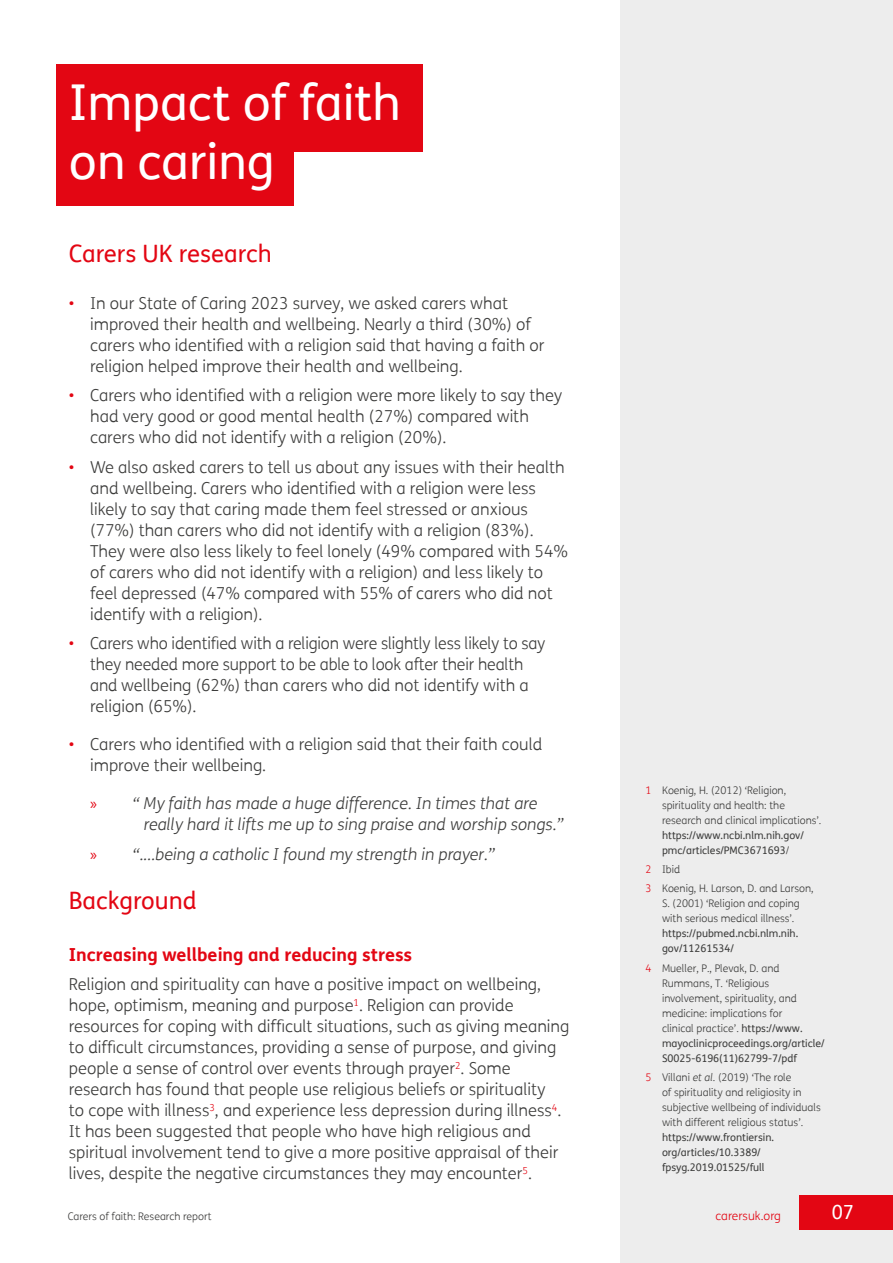
<style>
.page{position:relative;width:893px;height:1263px;background:#fff}
.page>*{position:absolute;margin:0;border:0;box-sizing:border-box;transform-origin:0 0}
.H2_-Section_header{font:49.5px/59.4px "FS Me";letter-spacing:-.005em;color:#fff}
.H3_-_Subheader{font:24px "FS Me";color:#e30613}
.t1{font:19.5px "FS Me";color:#fff}
.H4_-_Red{font:700 18px "FS Me";color:#e30613}
.P_-_Body{font:300 16.5px/21px "FS Me";color:#3c3c3b}
.P_-_Bullet_indent{font:italic 300 16.5px/21px "FS Me";color:#3c3c3b}
.t2{font:300 12px "FS Me";color:#e30613}
.t3{font:300 10.5px/15px "FS Me";color:#3c3c3b}
.t4{font:10.5px/15px "FS Me";color:#3c3c3b}
.s1{color:#e30613}
.s2{font-family:"Myriad Pro";font-weight:400;font-style:normal;color:#e30613}
.s3{font-weight:300}
.s4{font-weight:400}
.s5{font-style:italic}
</style>
<div class="page">
<hr style="left:0;top:0;width:1px;height:1263px;background:#ededed">
<div style="left:620px;top:0;width:273px;height:1263px;background:#ededed"></div>
<div style="left:56px;top:64px;width:367px;height:88px;background:#e30613"></div>
<div style="left:56px;top:133px;width:237px;height:72px;background:#e30613"></div>
<div style="left:799px;top:1195px;width:94px;height:34px;background:#e30613"></div>
<h2 class="H2_-Section_header" style="left:69px;top:72px;width:334px">Impact of faith on caring</h2>
<h3 class="H3_-_Subheader" style="left:69px;top:237px;width:204px">Carers UK research</h3>
<p class="P_-_Body" style="left:90px;top:292px;width:456px;text-indent:-21px"><span class="s1">•</span> In our State of Caring 2023 survey, we asked carers what improved their health and wellbeing. Nearly a third (30%) of carers who identified with a religion said that having a faith or religion helped improve their health and wellbeing.</p>
<p class="P_-_Body" style="left:90px;top:384px;width:473px;text-indent:-21px"><span class="s1">•</span> Carers who identified with a religion were more likely to say they had very good or good mental health (27%) compared with carers who did not identify with a religion (20%).</p>
<p class="P_-_Body" style="left:90px;top:456px;width:479px;text-indent:-21px"><span class="s1">•</span> We also asked carers to tell us about any issues with their health and wellbeing. Carers who identified with a religion were less likely to say that caring made them feel stressed or anxious (77%) than carers who did not identify with a religion (83%).<br>They were also less likely to feel lonely (49% compared with 54% of carers who did not identify with a religion) and less likely to feel depressed (47% compared with 55% of carers who did not identify with a religion).</p>
<p class="P_-_Body" style="left:90px;top:632px;width:457px;text-indent:-21px"><span class="s1">•</span> Carers who identified with a religion were slightly less likely to say they needed more support to be able to look after their health and wellbeing (62%) than carers who did not identify with a religion (65%).</p>
<p class="P_-_Body" style="left:90px;top:734px;width:454px;text-indent:-21px"><span class="s1">•</span> Carers who identified with a religion said that their faith could improve their wellbeing.</p>
<p class="P_-_Bullet_indent" style="left:144px;top:792px;width:422px;text-indent:-54px"><span class="s2">»</span> “ My faith has made a huge difference. In times that are really hard it lifts me up to sing praise and worship songs.”</p>
<p class="P_-_Bullet_indent" style="left:90px;top:843px;width:407px"><span class="s2">»</span> “....being a catholic I found my strength in prayer.”</p>
<h3 class="H3_-_Subheader" style="left:69px;top:884px;width:129px">Background</h3>
<h4 class="H4_-_Red" style="left:69px;top:940px;width:345px">Increasing wellbeing and reducing stress</h4>
<p class="P_-_Body" style="left:69px;top:974px;width:502px">Religion and spirituality can have a positive impact on wellbeing, hope, optimism, meaning and purpose<sup>1</sup>. Religion can provide resources for coping with difficult situations, such as giving meaning to difficult circumstances, providing a sense of purpose, and giving people a sense of control over events through prayer<sup>2</sup>. Some research has found that people use religious beliefs or spirituality<br>to cope with illness<sup>3</sup>, and experience less depression during illness<sup>4</sup>.<br>It has been suggested that people who have high religious and spiritual involvement tend to give a more positive appraisal of their lives, despite the negative circumstances they may encounter<sup>5</sup>.</p>
<p class="t3" style="left:662px;top:782px;width:161px;text-indent:-16px"><span class="s1">1</span> Koenig, H. (2012) ‘Religion, spirituality and health: the research and clinical implications’.</p>
<p class="t4" style="left:662px;top:827px;width:143px">https://www.ncbi.nlm.nih.gov/ pmc/articles/PMC3671693<span class="s3">/</span></p>
<p class="t3" style="left:645px;top:859px;width:170px;line-height:19.2px"><span class="s1">2</span> Ibid<br><span class="s1">3</span> Koenig, H. Larson, D. and Larson,</p>
<p class="t3" style="left:662px;top:896px;width:139px">S. (2001) ‘Religion and coping with serious medical illness’.</p>
<p class="t4" style="left:662px;top:926px;width:138px">https://pubmed.ncbi.nlm.nih. gov/11261534/</p>
<p class="t3" style="left:662px;top:960px;width:164px;text-indent:-16px"><span class="s1">4</span> Mueller, P., Plevak, D. and<br>Rummans, T. ‘Religious involvement, spirituality, and medicine: implications for<br>clinical practice’. <span class="s4">https://www. mayoclinicproceedings.org/article/<br>S0025-6196(11)62799-7/pdf</span></p>
<p class="t3" style="left:662px;top:1069px;width:160px;text-indent:-16px"><span class="s1">5</span> Villani <span class="s5">et al</span>. (2019) ‘The role<br>of spirituality and religiosity in subjective wellbeing of individuals with different religious status’.</p>
<p class="t4" style="left:662px;top:1129px;width:114px">https://www.frontiersin. org/articles/10.3389/ fpsyg.2019.01525/full</p>
<p class="t3" style="left:68px;top:1209px;width:145px">Carers of faith: Research report</p>
<p class="t1" style="left:832px;top:1199px;width:24px">07</p>
<p class="t2" style="left:715px;top:1207px;width:67px">carersuk.org</p>
</div>
